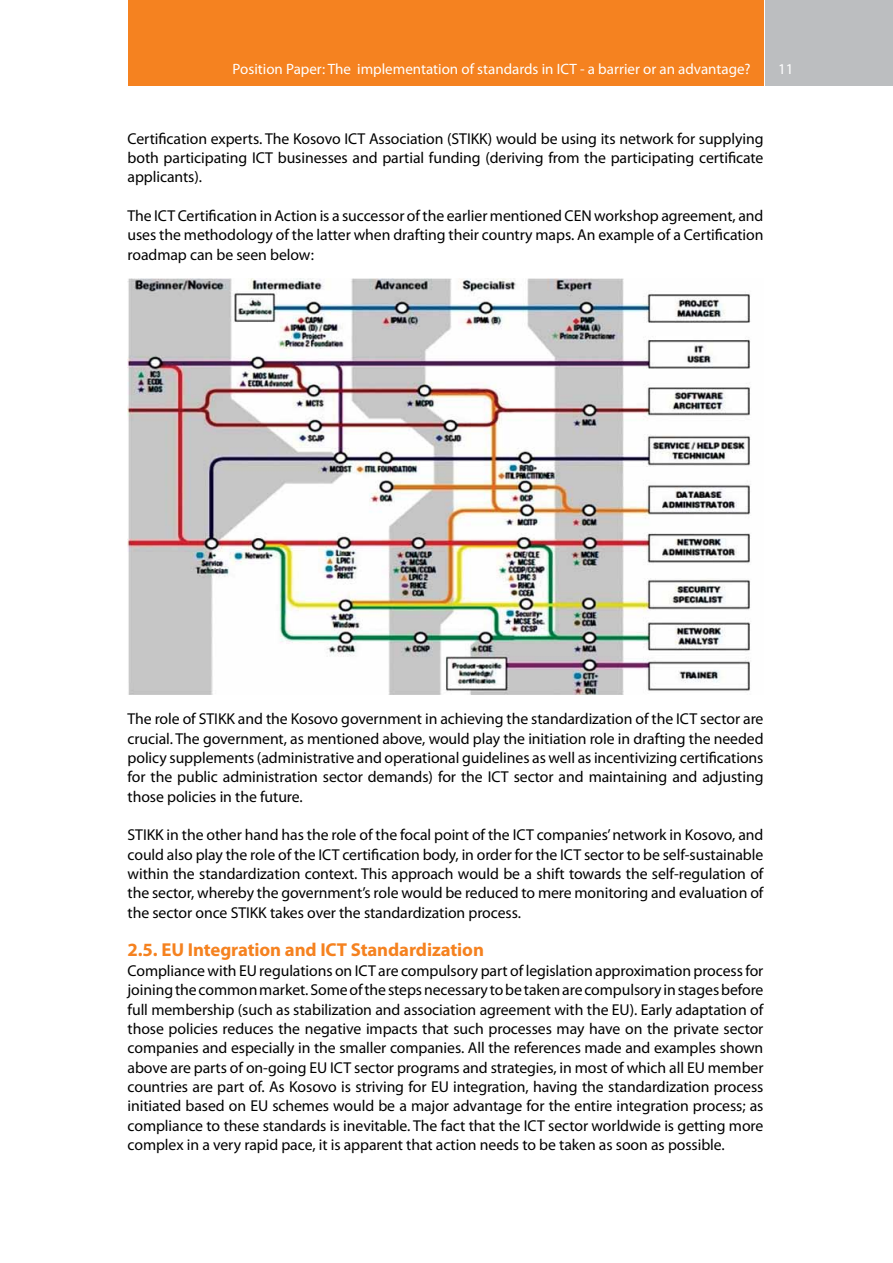
<style>
.page{position:relative;width:893px;height:1263px;background:#fff}
.page>*{position:absolute;margin:0;border:0;box-sizing:border-box;transform-origin:0 0}
.t1{font:700 18.75px "Myriad Pro";letter-spacing:-.005em;color:#f58220}
.t2{font:15.75px/19.4px "Myriad Pro";letter-spacing:-.005em;color:#000;text-align:justify}
.t3{font:15px "Myriad Pro";color:#fff}
</style>
<div class="page">
<div style="left:765px;top:0;width:128px;height:85px;background:#bcbec0"></div>
<div style="left:128px;top:0;width:635px;height:85px;background:#f58220"></div>
<img style="left:128px;top:279px;width:623px;height:416px">
<p class="t3" style="left:233px;top:60px;width:520px">Position Paper: The implementation of standards in ICT - a barrier or an advantage?</p>
<p class="t3" style="left:778px;top:60px;width:17px">11</p>
<p class="t2" style="left:128px;top:128px;width:637px">Certification experts. The Kosovo ICT Association (STIKK) would be using its network for supplying both participating ICT businesses and partial funding (deriving from the participating certificate applicants).</p>
<p class="t2" style="left:128px;top:206px;width:637px">The ICT Certification in Action is a successor of the earlier mentioned CEN workshop agreement, and uses the methodology of the latter when drafting their country maps. An example of a Certification roadmap can be seen below:</p>
<p class="t2" style="left:128px;top:709px;width:637px">The role of STIKK and the Kosovo government in achieving the standardization of the ICT sector are crucial. The government, as mentioned above, would play the initiation role in drafting the needed policy supplements (administrative and operational guidelines as well as incentivizing certifications for the public administration sector demands) for the ICT sector and maintaining and adjusting those policies in the future.</p>
<p class="t2" style="left:128px;top:825px;width:637px">STIKK in the other hand has the role of the focal point of the ICT companies’ network in Kosovo, and could also play the role of the ICT certification body, in order for the ICT sector to be self-sustainable within the standardization context. This approach would be a shift towards the self-regulation of the sector, whereby the government’s role would be reduced to mere monitoring and evaluation of the sector once STIKK takes over the standardization process.</p>
<p class="t1" style="left:128px;top:938px;width:358px">2.5. EU Integration and ICT Standardization</p>
<p class="t2" style="left:128px;top:960px;width:637px">Compliance with EU regulations on ICT are compulsory part of legislation approximation process for joining the common market. Some of the steps necessary to be taken are compulsory in stages before full membership (such as stabilization and association agreement with the EU). Early adaptation of those policies reduces the negative impacts that such processes may have on the private sector companies and especially in the smaller companies. All the references made and examples shown above are parts of on-going EU ICT sector programs and strategies, in most of which all EU member countries are part of. As Kosovo is striving for EU integration, having the standardization process initiated based on EU schemes would be a major advantage for the entire integration process; as compliance to these standards is inevitable. The fact that the ICT sector worldwide is getting more complex in a very rapid pace, it is apparent that action needs to be taken as soon as possible.</p>
</div>
